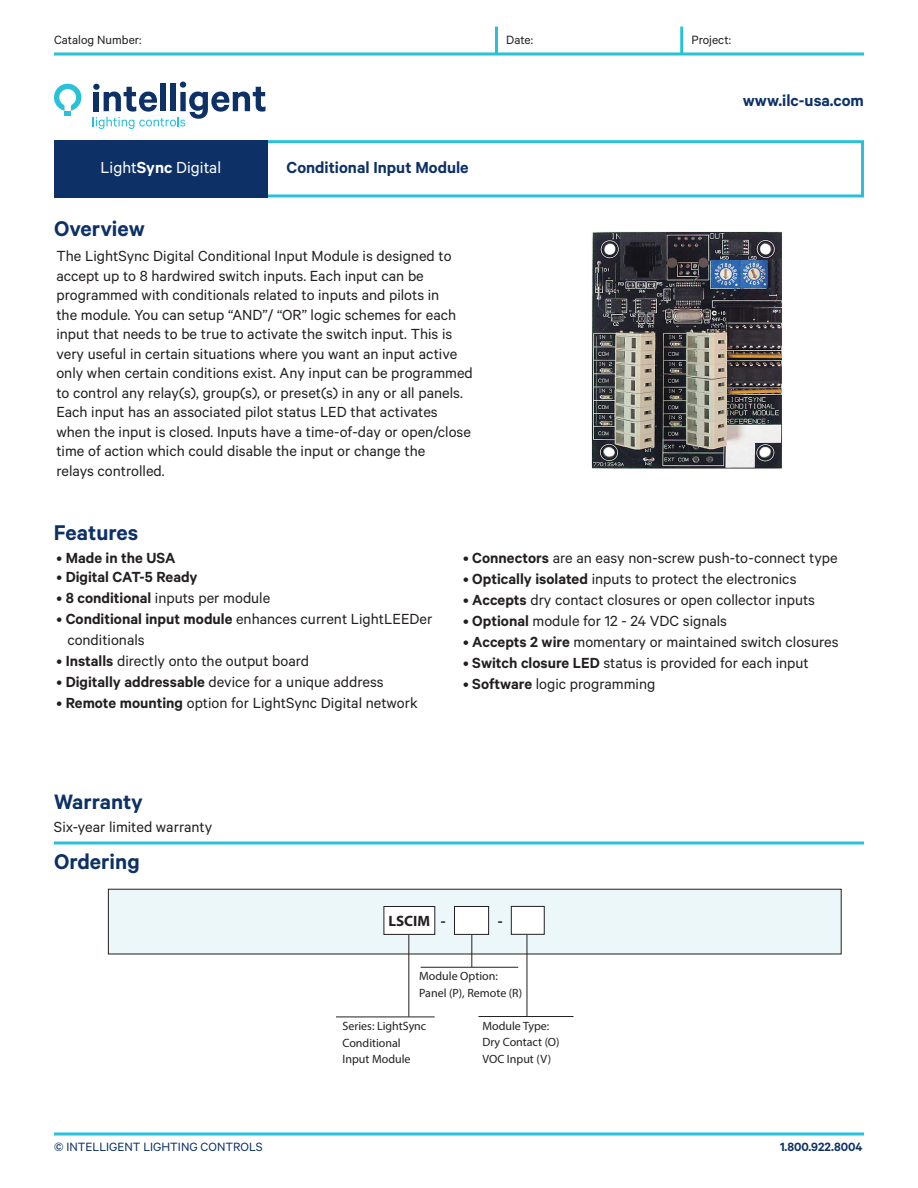
<style>
.page{position:relative;width:918px;height:1188px;background:#fff}
.page>*{position:absolute;margin:0;border:0;box-sizing:border-box;transform-origin:0 0}
.t1{font:600 24px "Calibre";color:#0d3166}
.t2{font:600 23.4px "Calibre";color:#0d3166}
.t3{font:600 18px "Calibre";color:#0d3166}
.t4{font:18px "Calibre";color:#fff}
.t5{font:16.5px/19.5px "Calibre";color:#231f20}
.t6{font:600 16.5px "Calibre";color:#231f20}
.t7{font:700 15px "Myriad Pro";color:#231f20}
.t8{font:13.5px "Calibre";color:#0d3166}
.t9{font:13.5px "Calibre";color:#231f20}
.t10{font:600 13.5px "Calibre";color:#0d3166}
.t11{font:12px/16.5px "Myriad Pro";color:#231f20}
.s1{font-weight:600}
.s2{font-weight:400}
</style>
<div class="page">
<svg style="left:54px;top:52px;width:810px;height:4px;background:#5dcfe2"></svg>
<svg style="left:54px;top:1132px;width:810px;height:4px;background:#5ecfe3"></svg>
<hr style="left:54px;top:842px;width:810px;height:2px;background:#29c0da">
<hr style="left:495px;top:27px;width:3px;height:27px;background:#29c0da">
<hr style="left:680px;top:27px;width:3px;height:27px;background:#29c0da">
<svg style="left:93px;top:82px;width:172px;height:47px"></svg>
<svg style="left:54px;top:84px;width:27px;height:32px"></svg>
<div style="left:249px;top:140px;width:615px;height:57px;border:3px solid #29c0da"></div>
<div style="left:54px;top:140px;width:213px;height:57px;background:#0d3166"></div>
<img style="left:591px;top:231px;width:191px;height:238px">
<div style="left:109px;top:890px;width:732px;height:64px;background:#ecf7fa"></div>
<div style="left:455px;top:907px;width:33px;height:27px;background:#fff"></div>
<div style="left:454px;top:906px;width:35px;height:29px;border:1px solid #231f20"></div>
<hr style="left:421px;top:967px;width:97px;height:1px;background:#231f20">
<hr style="left:471px;top:935px;width:1px;height:32px;background:#231f20">
<div style="left:512px;top:907px;width:32px;height:27px;background:#fff"></div>
<div style="left:511px;top:906px;width:34px;height:29px;border:1px solid #231f20"></div>
<hr style="left:478px;top:1016px;width:95px;height:1px;background:#231f20">
<hr style="left:527px;top:935px;width:1px;height:81px;background:#231f20">
<div style="left:384px;top:907px;width:50px;height:27px;background:#fff"></div>
<div style="left:384px;top:906px;width:51px;height:29px;border:1px solid #231f20"></div>
<hr style="left:336px;top:1017px;width:99px;height:1px;background:#231f20">
<hr style="left:408px;top:935px;width:1px;height:82px;background:#231f20">
<p class="t9" style="left:54px;top:35px;width:89px">Catalog Number:</p>
<p class="t9" style="left:506px;top:35px;width:28px">Date:</p>
<p class="t9" style="left:692px;top:35px;width:41px">Project:</p>
<p class="t3" style="left:743px;top:94px;width:123px">www.ilc-usa.com</p>
<p class="t4" style="left:100px;top:161px;width:122px">Light<span class="s1">Sync</span> Digital</p>
<p class="t3" style="left:287px;top:161px;width:184px">Conditional Input Module</p>
<h1 class="t1" style="left:54px;top:220px;width:92px">Overview</h1>
<p class="t5" style="left:56px;top:248px;width:418px">The LightSync Digital Conditional Input Module is designed to accept up to 8 hardwired switch inputs. Each input can be programmed with conditionals related to inputs and pilots in<br>the module. You can setup “AND”/ “OR” logic schemes for each input that needs to be true to activate the switch input. This is very useful in certain situations where you want an input active only when certain conditions exist. Any input can be programmed to control any relay(s), group(s), or preset(s) in any or all panels.<br>Each input has an associated pilot status LED that activates when the input is closed. Inputs have a time-of-day or open/close time of action which could disable the input or change the<br>relays controlled.</p>
<h1 class="t1" style="left:54px;top:525px;width:86px">Features</h1>
<p class="t6" style="left:56px;top:552px;width:121px"><span class="s2">•</span> Made in the USA</p>
<p class="t6" style="left:56px;top:572px;width:143px"><span class="s2">•</span> Digital CAT-5 Ready</p>
<p class="t5" style="left:56px;top:590px;width:215px">• <span class="s1">8 conditional</span> inputs per module</p>
<p class="t5" style="left:67px;top:610px;width:367px;line-height:21px;text-indent:-11px">• <span class="s1">Conditional input module</span> enhances current LightLEEDer conditionals</p>
<p class="t5" style="left:56px;top:653px;width:254px">• <span class="s1">Installs</span> directly onto the output board</p>
<p class="t5" style="left:56px;top:674px;width:329px">• <span class="s1">Digitally addressable</span> device for a unique address</p>
<p class="t5" style="left:56px;top:695px;width:363px">• <span class="s1">Remote mounting</span> option for LightSync Digital network</p>
<p class="t5" style="left:463px;top:549px;width:376px">• <span class="s1">Connectors</span> are an easy non-screw push-to-connect type</p>
<p class="t5" style="left:463px;top:570px;width:335px">• <span class="s1">Optically isolated</span> inputs to protect the electronics</p>
<p class="t5" style="left:463px;top:591px;width:354px">• <span class="s1">Accepts</span> dry contact closures or open collector inputs</p>
<p class="t5" style="left:463px;top:612px;width:266px">• <span class="s1">Optional</span> module for 12 - 24 VDC signals</p>
<p class="t5" style="left:463px;top:633px;width:377px">• <span class="s1">Accepts 2 wire</span> momentary or maintained switch closures</p>
<p class="t5" style="left:463px;top:654px;width:347px">• <span class="s1">Switch closure LED</span> status is provided for each input</p>
<p class="t5" style="left:463px;top:675px;width:194px">• <span class="s1">Software</span> logic programming</p>
<h2 class="t2" style="left:54px;top:794px;width:91px">Warranty</h2>
<p class="t5" style="left:54px;top:818px;width:160px">Six-year limited warranty</p>
<h1 class="t1" style="left:54px;top:854px;width:87px">Ordering</h1>
<p class="t7" style="left:389px;top:915px;width:59px">LSCIM -</p>
<p class="t7" style="left:498px;top:915px;width:6px">-</p>
<p class="t11" style="left:419px;top:969px;width:104px">Module Option:<br>Panel (P), Remote (R)</p>
<p class="t11" style="left:482px;top:1018px;width:79px">Module Type:<br>Dry Contact (O)<br>VOC Input (V)</p>
<p class="t11" style="left:343px;top:1019px;width:85px">Series: LightSync<br>Conditional<br>Input Module</p>
<p class="t8" style="left:54px;top:1142px;width:210px">© INTELLIGENT LIGHTING CONTROLS</p>
<p class="t10" style="left:780px;top:1142px;width:84px">1.800.922.8004</p>
</div>
